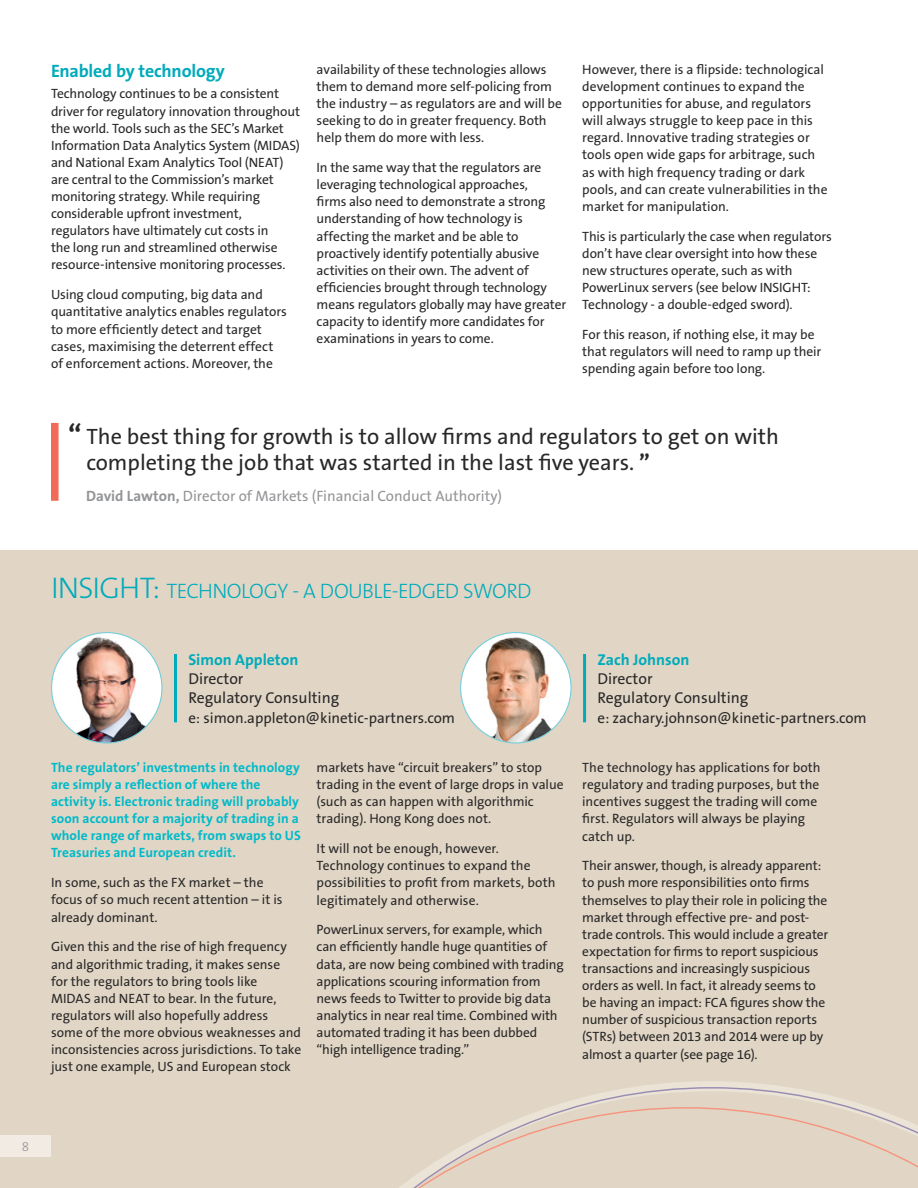
<style>
.page{position:relative;width:918px;height:1188px;background:#fff}
.page>*{position:absolute;margin:0;border:0;box-sizing:border-box;transform-origin:0 0}
.t1{font:22.35px/26.5px "The Sans B5 Plain";color:#292829}
.t2{font:300 21px "The Sans B3";letter-spacing:-.03em;color:#00abbb}
.t3{font:700 18px "The Sans B7";letter-spacing:-.01em;color:#00abbb}
.t4{font:15.75px/18.9px "The Sans B5 Plain";color:#292829}
.t5{font:700 15.75px "The Sans B7";color:#00abbb}
.t6{font:15px "The Sans B5 Plain";color:#292829}
.t7{font:15px "The Sans B5 Plain";color:#939598}
.t8{font:13.5px/17.1px "The Sans B5 Plain";letter-spacing:-.01em;color:#292829}
.t9{font:700 13.5px/17.1px "The Sans B7";letter-spacing:.005em;color:#00bac9}
.t10{font:300 13.5px "The Sans B3";color:#939598}
.s1{font-family:"The Sans B7";font-weight:700;font-size:27.9px}
.s2{font-family:"The Sans B7";font-weight:700}
.s3{font-size:30px}
</style>
<div class="page">
<div style="left:51px;top:423px;width:8px;height:78px;background:#f26a58"></div>
<div style="left:0;top:551px;width:918px;height:637px;background:#e1d6c5"></div>
<div style="left:52px;top:633px;width:110px;height:110px;background:#fff;border-radius:50%"></div>
<img style="left:64px;top:635px;width:82px;height:107px">
<hr style="left:174px;top:654px;width:3px;height:68px;background:#00abbb">
<img style="left:461px;top:633px;width:109px;height:109px">
<hr style="left:583px;top:654px;width:3px;height:68px;background:#00abbb">
<svg style="left:638px;top:1081px;width:144px;height:6px"></svg>
<svg style="left:552px;top:1087px;width:317px;height:20px"></svg>
<svg style="left:399px;top:1107px;width:519px;height:81px"></svg>
<div style="left:0;top:1135px;width:51px;height:21px;background:#f1ebe3"></div>
<h3 class="t3" style="left:51px;top:61px;width:175px">Enabled by technology</h3>
<p class="t8" style="left:51px;top:86px;width:251px">Technology continues to be a consistent driver for regulatory innovation throughout the world. Tools such as the SEC’s Market Information Data Analytics System (MIDAS) and National Exam Analytics Tool (NEAT) are central to the Commission’s market monitoring strategy. While requiring considerable upfront investment, regulators have ultimately cut costs in<br>the long run and streamlined otherwise resource-intensive monitoring processes.</p>
<p class="t8" style="left:51px;top:287px;width:237px">Using cloud computing, big data and quantitative analytics enables regulators to more efficiently detect and target cases, maximising the deterrent effect of enforcement actions. Moreover, the</p>
<p class="t8" style="left:317px;top:61px;width:247px">availability of these technologies allows them to demand more self-policing from the industry – as regulators are and will be seeking to do in greater frequency. Both help them do more with less.</p>
<p class="t8" style="left:317px;top:159px;width:251px">In the same way that the regulators are leveraging technological approaches,<br>firms also need to demonstrate a strong understanding of how technology is affecting the market and be able to proactively identify potentially abusive activities on their own. The advent of efficiencies brought through technology means regulators globally may have greater capacity to identify more candidates for examinations in years to come.</p>
<p class="t8" style="left:582px;top:61px;width:247px">However, there is a flipside: technological development continues to expand the opportunities for abuse, and regulators will always struggle to keep pace in this regard. Innovative trading strategies or tools open wide gaps for arbitrage, such as with high frequency trading or dark pools, and can create vulnerabilities in the market for manipulation.</p>
<p class="t8" style="left:582px;top:228px;width:251px">This is particularly the case when regulators don’t have clear oversight into how these new structures operate, such as with PowerLinux servers (see below INSIGHT:<br>Technology - a double-edged sword).</p>
<p class="t8" style="left:582px;top:326px;width:241px">For this reason, if nothing else, it may be that regulators will need to ramp up their spending again before too long.</p>
<h1 class="t1" style="left:86px;top:423px;width:694px;text-indent:-18px"><span class="s1">“</span> The best thing for growth is to allow firms and regulators to get on with completing the job that was started in the last five years. <span class="s2">”</span></h1>
<p class="t7" style="left:86px;top:488px;width:418px"><span class="s2">David Lawton,</span> Director of Markets (Financial Conduct Authority)</p>
<h2 class="t2" style="left:51px;top:580px;width:482px"><span class="s3">INSIGHT:</span> TECHNOLOGY - A DOUBLE-EDGED SWORD</h2>
<p class="t5" style="left:188px;top:651px;width:112px">Simon Appleton</p>
<p class="t4" style="left:188px;top:670px;width:152px">Director<br>Regulatory Consulting</p>
<p class="t6" style="left:188px;top:709px;width:268px">e: simon.appleton@kinetic-partners.com</p>
<p class="t9" style="left:51px;top:759px;width:251px">The regulators’ investments in technology are simply a reflection of where the activity is. Electronic trading will probably soon account for a majority of trading in a whole range of markets, from swaps to US Treasuries and European credit.</p>
<p class="t8" style="left:51px;top:875px;width:233px">In some, such as the FX market – the focus of so much recent attention – it is already dominant.</p>
<p class="t8" style="left:51px;top:939px;width:252px">Given this and the rise of high frequency and algorithmic trading, it makes sense<br>for the regulators to bring tools like<br>MIDAS and NEAT to bear. In the future, regulators will also hopefully address some of the more obvious weaknesses and inconsistencies across jurisdictions. To take just one example, US and European stock</p>
<p class="t8" style="left:317px;top:759px;width:249px">markets have “circuit breakers” to stop trading in the event of large drops in value (such as can happen with algorithmic trading). Hong Kong does not.</p>
<p class="t8" style="left:317px;top:840px;width:240px">It will not be enough, however.<br>Technology continues to expand the possibilities to profit from markets, both legitimately and otherwise.</p>
<p class="t8" style="left:317px;top:922px;width:249px">PowerLinux servers, for example, which can efficiently handle huge quantities of data, are now being combined with trading applications scouring information from news feeds to Twitter to provide big data analytics in near real time. Combined with automated trading it has been dubbed “high intelligence trading.”</p>
<p class="t5" style="left:597px;top:651px;width:93px">Zach Johnson</p>
<p class="t4" style="left:597px;top:670px;width:152px">Director<br>Regulatory Consulting</p>
<p class="t6" style="left:597px;top:709px;width:271px">e: zachary.johnson@kinetic-partners.com</p>
<p class="t8" style="left:582px;top:759px;width:240px">The technology has applications for both regulatory and trading purposes, but the incentives suggest the trading will come first. Regulators will always be playing catch up.</p>
<p class="t8" style="left:582px;top:858px;width:248px">Their answer, though, is already apparent: to push more responsibilities onto firms themselves to play their role in policing the market through effective pre- and post&shy;trade controls. This would include a greater expectation for firms to report suspicious transactions and increasingly suspicious orders as well. In fact, it already seems to be having an impact: FCA figures show the number of suspicious transaction reports (STRs) between 2013 and 2014 were up by almost a quarter (see page 16).</p>
<p class="t10" style="left:22px;top:1139px;width:9px">8</p>
</div>
